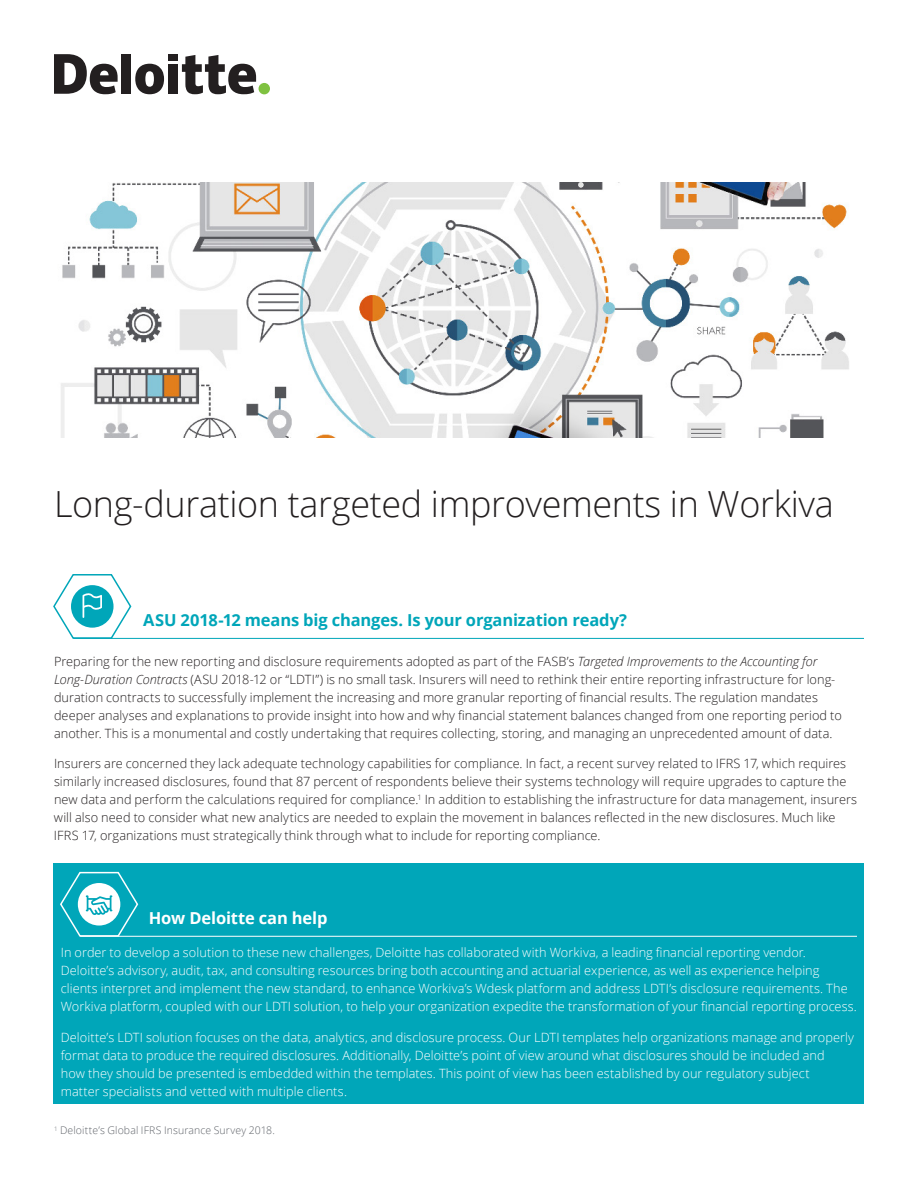
<style>
.page{position:relative;width:918px;height:1188px;background:#fff}
.page>*{position:absolute;margin:0;border:0;box-sizing:border-box;transform-origin:0 0}
.Story_heading_light{font:300 36px "Open Sans";letter-spacing:-.01em;color:#231f20}
.Subhead_A__11_14pt{font:700 16.5px "Open Sans";letter-spacing:-.01em;color:#00a6b9}
.Subhead_A__11_14pt-2{font:700 16.5px "Open Sans";letter-spacing:-.01em;color:#fff}
.Body_copy__8_5_12pt{font:300 12.75px/18px "Open Sans";letter-spacing:.005em;color:#231f20}
.Body_copy__8_5_12pt-2{font:300 12.75px/18px "Open Sans";letter-spacing:.005em;color:#fff}
.Footnote__7_9_5pt{font:300 10.5px "Open Sans";letter-spacing:.01em;color:#5f6369}
.s1{font-style:italic}
</style>
<div class="page">
<div style="left:53px;top:864px;width:811px;height:240px;background:#00a6b9"></div>
<div style="left:259px;top:83px;width:11px;height:11px;background:#7fc241;border-radius:50%"></div>
<div style="left:121px;top:54px;width:10px;height:40px;background:#231f20"></div>
<svg style="left:135px;top:64px;width:29px;height:30px"></svg>
<div style="left:168px;top:64px;width:10px;height:30px;background:#231f20"></div>
<div style="left:168px;top:54px;width:10px;height:7px;background:#231f20"></div>
<svg style="left:182px;top:55px;width:74px;height:39px"></svg>
<svg style="left:54px;top:54px;width:64px;height:40px"></svg>
<img style="left:61px;top:183px;width:788px;height:255px">
<hr style="left:73px;top:638px;width:791px;height:1px;background:#00a6b9">
<svg style="left:53px;top:574px;width:79px;height:65px"></svg>
<hr style="left:80px;top:936px;width:777px;height:1px;background:#fff">
<svg style="left:60px;top:871px;width:79px;height:66px"></svg>
<p class="Story_heading_light" style="left:54px;top:479px;width:781px">Long-duration targeted improvements in Workiva</p>
<p class="Subhead_A__11_14pt" style="left:143px;top:608px;width:485px">ASU 2018-12 means big changes. Is your organization ready?</p>
<p class="Body_copy__8_5_12pt" style="left:54px;top:652px;width:789px">Preparing for the new reporting and disclosure requirements adopted as part of the FASB’s <span class="s1">Targeted Improvements to the Accounting for Long-Duration Contracts</span> (ASU 2018-12 or “LDTI”) is no small task. Insurers will need to rethink their entire reporting infrastructure for long&shy;duration contracts to successfully implement the increasing and more granular reporting of financial results. The regulation mandates deeper analyses and explanations to provide insight into how and why financial statement balances changed from one reporting period to another. This is a monumental and costly undertaking that requires collecting, storing, and managing an unprecedented amount of data.</p>
<p class="Body_copy__8_5_12pt" style="left:54px;top:754px;width:805px">Insurers are concerned they lack adequate technology capabilities for compliance. In fact, a recent survey related to IFRS 17, which requires similarly increased disclosures, found that 87 percent of respondents believe their systems technology will require upgrades to capture the new data and perform the calculations required for compliance.<sup>1</sup> In addition to establishing the infrastructure for data management, insurers will also need to consider what new analytics are needed to explain the movement in balances reflected in the new disclosures. Much like IFRS 17, organizations must strategically think through what to include for reporting compliance.</p>
<p class="Subhead_A__11_14pt-2" style="left:149px;top:906px;width:180px">How Deloitte can help</p>
<p class="Body_copy__8_5_12pt-2" style="left:61px;top:943px;width:798px">In order to develop a solution to these new challenges, Deloitte has collaborated with Workiva, a leading financial reporting vendor.<br>Deloitte’s advisory, audit, tax, and consulting resources bring both accounting and actuarial experience, as well as experience helping clients interpret and implement the new standard, to enhance Workiva’s Wdesk platform and address LDTI’s disclosure requirements. The Workiva platform, coupled with our LDTI solution, to help your organization expedite the transformation of your financial reporting process.</p>
<p class="Body_copy__8_5_12pt-2" style="left:61px;top:1028px;width:795px">Deloitte’s LDTI solution focuses on the data, analytics, and disclosure process. Our LDTI templates help organizations manage and properly format data to produce the required disclosures. Additionally, Deloitte’s point of view around what disclosures should be included and<br>how they should be presented is embedded within the templates. This point of view has been established by our regulatory subject<br>matter specialists and vetted with multiple clients.</p>
<p class="Footnote__7_9_5pt" style="left:54px;top:1123px;width:222px"><sup>1</sup> Deloitte’s Global IFRS Insurance Survey 2018.</p>
</div>
